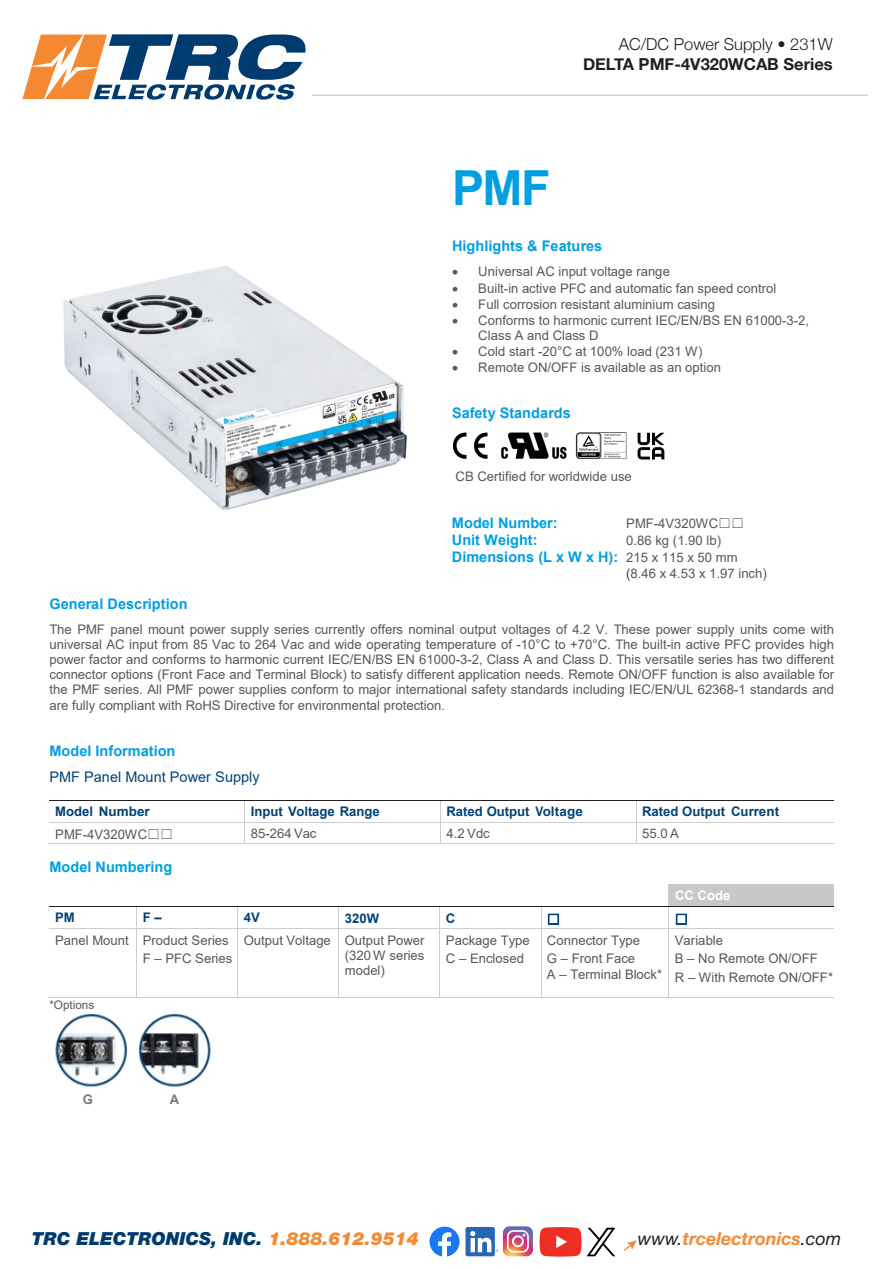
<style>
.page{position:relative;width:891px;height:1269px;background:#fff}
.page>*{position:absolute;margin:0;border:0;box-sizing:border-box;transform-origin:0 0}
.t1{font:700 48.3px "Arial";color:#009fe3}
.t2{font:italic 900 18px "Helvetica Neue LT Std";color:#003b70}
.t3{font:italic 700 18px "Helvetica Neue LT Std";color:#f58932}
.t4{font:700 16.5px "Helvetica Neue";color:#231f20}
.t5{font:300 16.5px "Helvetica Neue";color:#231f20}
.t6{font:700 14.55px "Arial";letter-spacing:.005em;color:#009fe3}
.t7{font:14.55px "Arial";color:#004379}
.t8{font:13.2px/15.1px "Arial";letter-spacing:.005em;color:#575756}
.t9{font:700 13.2px "Arial";color:#004379}
.t10{font:700 13.2px "Arial";color:#fff}
.t11{font:300 13.2px "Malgun Gothic";color:#004379}
.t12{font:700 13.2px "Arial";color:#76787b}
.t13{font:11.7px "Arial";letter-spacing:-.005em;color:#575756}
.s1{font-family:"MS Gothic"}
.s2{font-weight:400;font-size:13.2px;color:#575756}
.s3{color:#3c3c3b}
.s4{color:#f58932}
.s5{font-weight:400;color:#231f20}
</style>
<div class="page">
<hr style="left:312px;top:94px;width:556px;height:2px;background:#d3d0ce">
<svg style="left:624px;top:1240px;width:13px;height:11px"></svg>
<svg style="left:22px;top:34px;width:284px;height:66px"></svg>
<svg style="left:430px;top:1227px;width:30px;height:30px"></svg>
<div style="left:466px;top:1227px;width:29px;height:29px;background:#2567b3;border-radius:2px"></div>
<svg style="left:470px;top:1226px;width:63px;height:30px"></svg>
<svg style="left:540px;top:1227px;width:75px;height:30px"></svg>
<hr style="left:49px;top:800px;width:196px;height:1px;background:#231f20">
<hr style="left:245px;top:800px;width:195px;height:1px;background:#231f20">
<hr style="left:441px;top:800px;width:195px;height:1px;background:#231f20">
<hr style="left:637px;top:800px;width:197px;height:1px;background:#231f20">
<hr style="left:49px;top:822px;width:196px;height:1px;background:#cccdcf">
<hr style="left:245px;top:822px;width:195px;height:1px;background:#cccdcf">
<hr style="left:441px;top:822px;width:195px;height:1px;background:#cccdcf">
<hr style="left:636px;top:822px;width:198px;height:1px;background:#cccdcf">
<hr style="left:48px;top:843px;width:197px;height:1px;background:#cccdcf">
<hr style="left:245px;top:843px;width:195px;height:1px;background:#cccdcf">
<svg style="left:440px;top:800px;width:1px;height:44px"></svg>
<hr style="left:441px;top:843px;width:195px;height:1px;background:#cccdcf">
<svg style="left:636px;top:800px;width:1px;height:43px"></svg>
<hr style="left:636px;top:843px;width:198px;height:1px;background:#cccdcf">
<div style="left:669px;top:884px;width:165px;height:22px;background:#c7c8ca"></div>
<hr style="left:49px;top:906px;width:88px;height:1px;background:#231f20">
<hr style="left:137px;top:906px;width:101px;height:1px;background:#231f20">
<hr style="left:239px;top:906px;width:100px;height:1px;background:#231f20">
<hr style="left:340px;top:906px;width:100px;height:1px;background:#231f20">
<hr style="left:441px;top:906px;width:100px;height:1px;background:#231f20">
<hr style="left:542px;top:906px;width:127px;height:1px;background:#231f20">
<hr style="left:669px;top:906px;width:165px;height:1px;background:#231f20">
<hr style="left:49px;top:929px;width:88px;height:1px;background:#cccdcf">
<hr style="left:137px;top:929px;width:101px;height:1px;background:#cccdcf">
<hr style="left:238px;top:929px;width:101px;height:1px;background:#cccdcf">
<hr style="left:339px;top:929px;width:101px;height:1px;background:#cccdcf">
<hr style="left:440px;top:929px;width:101px;height:1px;background:#cccdcf">
<svg style="left:541px;top:906px;width:1px;height:23px"></svg>
<hr style="left:541px;top:929px;width:128px;height:1px;background:#cccdcf">
<hr style="left:669px;top:929px;width:165px;height:1px;background:#cccdcf">
<hr style="left:48px;top:998px;width:89px;height:1px;background:#cccdcf">
<hr style="left:137px;top:929px;width:1px;height:69px;background:#cccdcf">
<hr style="left:137px;top:998px;width:101px;height:1px;background:#cccdcf">
<hr style="left:238px;top:929px;width:1px;height:69px;background:#cccdcf">
<hr style="left:238px;top:998px;width:101px;height:1px;background:#cccdcf">
<hr style="left:339px;top:929px;width:1px;height:69px;background:#cccdcf">
<hr style="left:339px;top:998px;width:101px;height:1px;background:#cccdcf">
<hr style="left:440px;top:929px;width:1px;height:69px;background:#cccdcf">
<hr style="left:440px;top:998px;width:101px;height:1px;background:#cccdcf">
<hr style="left:541px;top:929px;width:1px;height:69px;background:#cccdcf">
<hr style="left:541px;top:998px;width:128px;height:1px;background:#cccdcf">
<hr style="left:669px;top:929px;width:1px;height:69px;background:#cccdcf">
<hr style="left:669px;top:998px;width:165px;height:1px;background:#cccdcf">
<img style="left:452px;top:432px;width:175px;height:27px">
<img style="left:55px;top:1014px;width:156px;height:73px">
<img style="left:63px;top:266px;width:344px;height:244px">
<img style="left:637px;top:432px;width:28px;height:28px">
<p class="t5" style="left:619px;top:31px;width:215px">AC/DC Power Supply • 231W</p>
<p class="t4" style="left:583px;top:51px;width:251px">DELTA PMF-4V320WCAB Series</p>
<h1 class="t1" style="left:452px;top:154px;width:100px">PMF</h1>
<p class="t6" style="left:452px;top:236px;width:152px">Highlights &amp; Features</p>
<p class="t8" style="left:452px;top:264px;width:219px">• Universal AC input voltage range</p>
<p class="t8" style="left:452px;top:280px;width:326px">• Built-in active PFC and automatic fan speed control</p>
<p class="t8" style="left:452px;top:296px;width:265px">• Full corrosion resistant aluminium casing</p>
<p class="t8" style="left:478px;top:312px;width:332px;text-indent:-26px">• Conforms to harmonic current IEC/EN/BS EN 61000-3-2,<br>Class A and Class D</p>
<p class="t8" style="left:452px;top:344px;width:252px">• Cold start -20°C at 100% load (231 W)</p>
<p class="t8" style="left:452px;top:360px;width:270px">• Remote ON/OFF is available as an option</p>
<p class="t6" style="left:452px;top:403px;width:120px">Safety Standards</p>
<p class="t8" style="left:456px;top:469px;width:178px">CB Certified for worldwide use</p>
<p class="t6" style="left:452px;top:513px;width:107px">Model Number:</p>
<p class="t8" style="left:626px;top:516px;width:120px">PMF-4V320WC<span class="s1">☐☐</span></p>
<p class="t6" style="left:452px;top:530px;width:87px">Unit Weight:</p>
<p class="t8" style="left:626px;top:533px;width:96px">0.86 kg (1.90 lb)</p>
<p class="t6" style="left:452px;top:547px;width:287px">Dimensions (L x W x H): <span class="s2">215 x 115 x 50 mm</span></p>
<p class="t8" style="left:626px;top:566px;width:142px"><span class="s3">(</span>8.46 x 4.53 x 1.97 inch)</p>
<p class="t6" style="left:49px;top:594px;width:140px">General Description</p>
<p class="t8" style="left:49px;top:621px;width:786px;text-align:justify">The PMF panel mount power supply series currently offers nominal output voltages of 4.2 V. These power supply units come with universal AC input from 85 Vac to 264 Vac and wide operating temperature of -10°C to +70°C. The built-in active PFC provides high power factor and conforms to harmonic current IEC/EN/BS EN 61000-3-2, Class A and Class D. This versatile series has two different connector options (Front Face and Terminal Block) to satisfy different application needs. Remote ON/OFF function is also available for the PMF series. All PMF power supplies conform to major international safety standards including IEC/EN/UL 62368-1 standards and are fully compliant with RoHS Directive for environmental protection.</p>
<p class="t6" style="left:49px;top:741px;width:128px">Model Information</p>
<p class="t7" style="left:49px;top:767px;width:212px">PMF Panel Mount Power Supply</p>
<p class="t9" style="left:55px;top:802px;width:96px">Model Number</p>
<p class="t9" style="left:251px;top:802px;width:131px">Input Voltage Range</p>
<p class="t9" style="left:446px;top:802px;width:138px">Rated Output Voltage</p>
<p class="t9" style="left:642px;top:802px;width:139px">Rated Output Current</p>
<p class="t8" style="left:55px;top:826px;width:120px">PMF-4V320WC<span class="s1">☐☐</span></p>
<p class="t8" style="left:251px;top:826px;width:67px">85-264 Vac</p>
<p class="t8" style="left:446px;top:826px;width:45px">4.2 Vdc</p>
<p class="t8" style="left:642px;top:826px;width:38px">55.0 A</p>
<p class="t6" style="left:49px;top:856px;width:124px">Model Numbering</p>
<p class="t10" style="left:675px;top:886px;width:57px">CC Code</p>
<p class="t9" style="left:55px;top:908px;width:21px">PM</p>
<p class="t9" style="left:143px;top:908px;width:20px">F –</p>
<p class="t9" style="left:244px;top:908px;width:18px">4V</p>
<p class="t9" style="left:345px;top:909px;width:36px">320W</p>
<p class="t9" style="left:446px;top:909px;width:11px">C</p>
<p class="t11" style="left:547px;top:911px;width:15px">□</p>
<p class="t11" style="left:675px;top:911px;width:15px">□</p>
<p class="t8" style="left:55px;top:931px;width:179px;line-height:18.8px;text-align:right">Panel Mount Product Series<br>F – PFC Series</p>
<p class="t8" style="left:345px;top:932px;width:81px;text-align:justify;text-indent:-101px">Output Voltage Output Power (320 W series model)</p>
<p class="t8" style="left:446px;top:931px;width:85px;line-height:18.8px">Package Type<br>C – Enclosed</p>
<p class="t8" style="left:547px;top:931px;width:95px;line-height:18.8px">Connector Type<br>G – Front Face</p>
<p class="t8" style="left:675px;top:930px;width:160px;line-height:18.9px">Variable<br>B – No Remote ON/OFF<br>R – With Remote ON/OFF*</p>
<p class="t8" style="left:547px;top:966px;width:117px">A – Terminal Block*</p>
<p class="t13" style="left:49px;top:997px;width:46px">*Options</p>
<p class="t12" style="left:83px;top:1090px;width:12px">G</p>
<p class="t12" style="left:170px;top:1090px;width:11px">A</p>
<p class="t2" style="left:32px;top:1227px;width:388px">TRC ELECTRONICS, INC. <span class="s4">1.888.612.9514</span></p>
<p class="t3" style="left:638px;top:1227px;width:205px"><span class="s5">www.</span>trcelectronics<span class="s5">.com</span></p>
</div>
